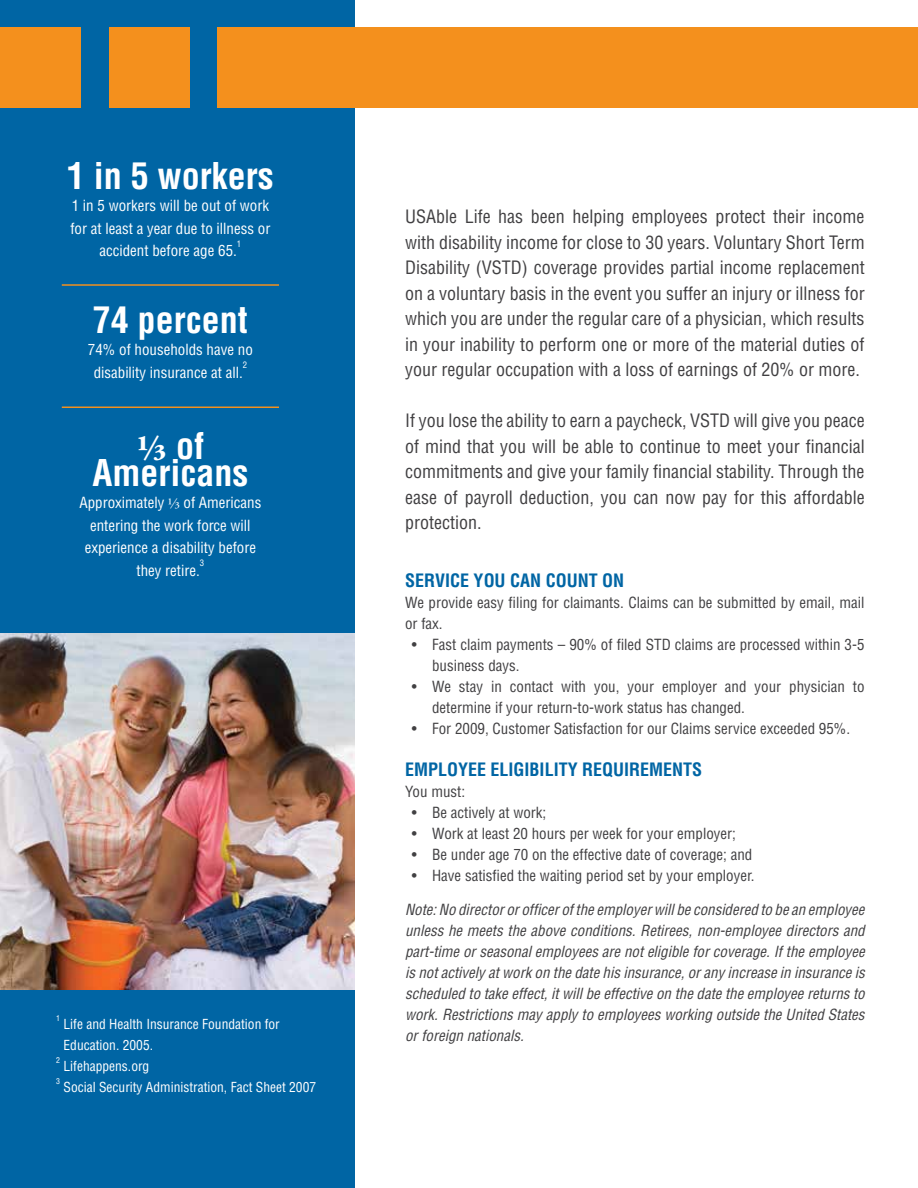
<style>
.page{position:relative;width:918px;height:1188px;background:#fff}
.page>*{position:absolute;margin:0;border:0;box-sizing:border-box;transform-origin:0 0}
.t1{font:700 condensed 36px/27px "Helvetica";color:#fff;text-align:center}
.t2{font:condensed 18px/25.5px "Helvetica";color:#414042;text-align:justify}
.t3{font:700 condensed 18px "Helvetica";color:#0065a4}
.t4{font:condensed 15px/21px "Helvetica";color:#414042}
.t5{font:italic condensed 15px/21px "Helvetica";color:#414042;text-align:justify}
.t6{font:condensed 15px/22.5px "Helvetica";color:#fff;text-align:center}
.t7{font:condensed 13.5px/21px "Helvetica";color:#fff}
.t8{font:condensed 8.7px "Helvetica";color:#fff}
.t9{font:condensed 7.8px "Helvetica";color:#fff}
.s1{font-family:"Adobe Garamond Pro";font-stretch:normal}
</style>
<div class="page">
<div style="left:0;top:0;width:354px;height:1188px;background:#0065a4"></div>
<div style="left:218px;top:27px;width:700px;height:81px;background:#f4901d"></div>
<div style="left:0;top:27px;width:81px;height:81px;background:#f4901d"></div>
<div style="left:109px;top:27px;width:81px;height:81px;background:#f4901d"></div>
<hr style="left:62px;top:284px;width:217px;height:2px;background:#f4901d">
<hr style="left:62px;top:407px;width:217px;height:1px;background:#f4901d">
<img style="left:0;top:633px;width:354px;height:357px">
<h1 class="t1" style="left:67px;top:162px;width:208px">1 in 5 workers</h1>
<p class="t6" style="left:70px;top:194px;width:201px">1 in 5 workers will be out of work for at least a year due to illness or accident before age 65.</p>
<p class="t8" style="left:237px;top:238px;width:6px">1</p>
<h1 class="t1" style="left:93px;top:306px;width:156px">74 percent</h1>
<p class="t6" style="left:88px;top:338px;width:166px">74% of households have no disability insurance at all.</p>
<p class="t8" style="left:243px;top:359px;width:6px">2</p>
<h1 class="t1" style="left:92px;top:432px;width:157px"><span class="s1">⅓</span> of<br>Americans</h1>
<p class="t6" style="left:79px;top:491px;width:184px">Approximately <span class="s1">⅓</span> of Americans entering the work force will experience a disability before they retire.</p>
<p class="t8" style="left:200px;top:557px;width:6px">3</p>
<p class="t9" style="left:56px;top:1013px;width:5px">1</p>
<p class="t7" style="left:64px;top:1013px;width:218px">Life and Health Insurance Foundation for<br>Education. 2005.</p>
<p class="t9" style="left:56px;top:1055px;width:5px">2</p>
<p class="t7" style="left:64px;top:1055px;width:87px">Lifehappens.org</p>
<p class="t9" style="left:56px;top:1076px;width:5px">3</p>
<p class="t7" style="left:64px;top:1076px;width:254px">Social Security Administration, Fact Sheet 2007</p>
<p class="t2" style="left:405px;top:204px;width:461px">USAble Life has been helping employees protect their income with disability income for close to 30 years. Voluntary Short Term Disability (VSTD) coverage provides partial income replacement on a voluntary basis in the event you suffer an injury or illness for which you are under the regular care of a physician, which results in your inability to perform one or more of the material duties of your regular occupation with a loss of earnings of 20% or more.</p>
<p class="t2" style="left:405px;top:408px;width:461px">If you lose the ability to earn a paycheck, VSTD will give you peace of mind that you will be able to continue to meet your financial commitments and give your family financial stability. Through the ease of payroll deduction, you can now pay for this affordable protection.</p>
<p class="t3" style="left:405px;top:569px;width:221px">SERVICE YOU CAN COUNT ON</p>
<p class="t4" style="left:405px;top:592px;width:461px">We provide easy filing for claimants. Claims can be submitted by email, mail or fax.</p>
<p class="t4" style="left:432px;top:634px;width:434px;text-indent:-20px">• Fast claim payments – 90% of filed STD claims are processed within 3-5 business days.</p>
<p class="t4" style="left:432px;top:676px;width:434px;text-indent:-20px">• We stay in contact with you, your employer and your physician to determine if your return-to-work status has changed.</p>
<p class="t4" style="left:412px;top:718px;width:440px">• For 2009, Customer Satisfaction for our Claims service exceeded 95%.</p>
<p class="t3" style="left:405px;top:758px;width:299px">EMPLOYEE ELIGIBILITY REQUIREMENTS</p>
<p class="t4" style="left:405px;top:781px;width:62px">You must:</p>
<p class="t4" style="left:412px;top:802px;width:136px">• Be actively at work;</p>
<p class="t4" style="left:412px;top:823px;width:326px">• Work at least 20 hours per week for your employer;</p>
<p class="t4" style="left:412px;top:844px;width:342px">• Be under age 70 on the effective date of coverage; and</p>
<p class="t4" style="left:412px;top:865px;width:344px">• Have satisfied the waiting period set by your employer.</p>
<p class="t5" style="left:405px;top:899px;width:461px">Note: No director or officer of the employer will be considered to be an employee unless he meets the above conditions. Retirees, non-employee directors and part-time or seasonal employees are not eligible for coverage. If the employee is not actively at work on the date his insurance, or any increase in insurance is scheduled to take effect, it will be effective on the date the employee returns to work. Restrictions may apply to employees working outside the United States or foreign nationals.</p>
</div>
